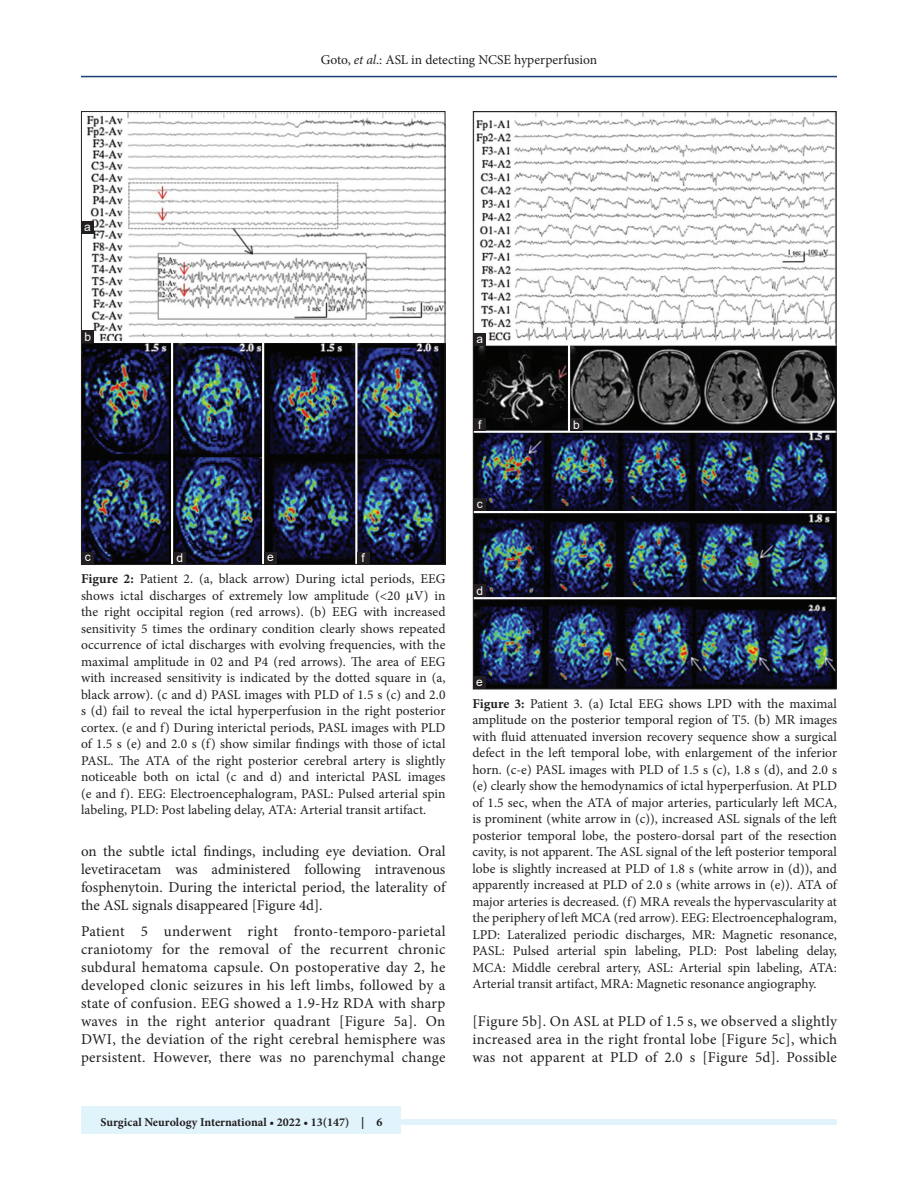
<style>
.page{position:relative;width:918px;height:1188px;background:#fff}
.page>*{position:absolute;margin:0;border:0;box-sizing:border-box;transform-origin:0 0}
.TX{font:15px/18px "Minion Pro";letter-spacing:.01em;color:#231f20;text-align:justify}
.FGC{font:13.5px/16.5px "Minion Pro";color:#231f20;text-align:justify}
.t1{font:700 12px "Minion Pro";color:#231f20}
.LABEL{font:12px "Arial";color:#fff}
.s1{font-style:italic}
.s2{font-weight:700}
</style>
<div class="page">
<hr style="left:81px;top:76px;width:756px;height:1px;background:#164077">
<div style="left:81px;top:1119px;width:756px;height:6px;background:#e1f4fc"></div>
<div style="left:81px;top:1106px;width:319px;height:28px;background:#e1f4fc"></div>
<img style="left:83px;top:113px;width:360px;height:450px">
<div style="left:173px;top:552px;width:13px;height:13px;background:#231f20"></div>
<div style="left:81px;top:552px;width:13px;height:12px;background:#231f20"></div>
<div style="left:82px;top:330px;width:12px;height:13px;background:#231f20"></div>
<div style="left:357px;top:552px;width:13px;height:12px;background:#231f20"></div>
<div style="left:81px;top:221px;width:13px;height:13px;background:#231f20"></div>
<div style="left:264px;top:552px;width:13px;height:12px;background:#231f20"></div>
<img style="left:475px;top:113px;width:359px;height:574px">
<div style="left:473px;top:584px;width:13px;height:13px;background:#231f20"></div>
<div style="left:473px;top:498px;width:13px;height:13px;background:#231f20"></div>
<div style="left:570px;top:418px;width:13px;height:13px;background:#231f20"></div>
<div style="left:473px;top:418px;width:13px;height:13px;background:#231f20"></div>
<div style="left:473px;top:333px;width:13px;height:13px;background:#231f20"></div>
<div style="left:473px;top:676px;width:13px;height:13px;background:#231f20"></div>
<p class="LABEL" style="left:84px;top:218px;width:8px">a</p>
<p class="LABEL" style="left:85px;top:329px;width:8px">b</p>
<p class="LABEL" style="left:85px;top:549px;width:7px">c</p>
<p class="LABEL" style="left:176px;top:550px;width:8px">d</p>
<p class="FGC" style="left:321px;top:51px;width:278px">Goto, <span class="s1">et al</span>.: ASL in detecting NCSE hyperperfusion</p>
<p class="LABEL" style="left:267px;top:549px;width:8px">e</p>
<p class="LABEL" style="left:362px;top:550px;width:5px">f</p>
<p class="LABEL" style="left:476px;top:330px;width:8px">a</p>
<p class="LABEL" style="left:478px;top:416px;width:5px">f</p>
<p class="LABEL" style="left:573px;top:416px;width:8px">b</p>
<p class="LABEL" style="left:477px;top:496px;width:7px">c</p>
<p class="FGC" style="left:81px;top:571px;width:366px"><span class="s2">Figure 2:</span> Patient 2. (a, black arrow) During ictal periods, EEG shows ictal discharges of extremely low amplitude (&lt;20 V) in the right occipital region (red arrows). (b) EEG with increased sensitivity 5 times the ordinary condition clearly shows repeated occurrence of ictal discharges with evolving frequencies, with the maximal amplitude in 02 and P4 (red arrows). The area of EEG with increased sensitivity is indicated by the dotted square in (a, black arrow). (c and d) PASL images with PLD of 1.5 s (c) and 2.0 s (d) fail to reveal the ictal hyperperfusion in the right posterior cortex. (e and f) During interictal periods, PASL images with PLD of 1.5 s (e) and 2.0 s (f) show similar findings with those of ictal PASL. The ATA of the right posterior cerebral artery is slightly noticeable both on ictal (c and d) and interictal PASL images (e and f). EEG: Electroencephalogram, PASL: Pulsed arterial spin labeling, PLD: Post labeling delay, ATA: Arterial transit artifact.</p>
<p class="TX" style="left:81px;top:843px;width:366px">on the subtle ictal findings, including eye deviation. Oral levetiracetam was administered following intravenous fosphenytoin. During the interictal period, the laterality of the ASL signals disappeared [Figure 4d].</p>
<p class="TX" style="left:81px;top:922px;width:366px">Patient 5 underwent right fronto-temporo-parietal craniotomy for the removal of the recurrent chronic subdural hematoma capsule. On postoperative day 2, he developed clonic seizures in his left limbs, followed by a state of confusion. EEG showed a 1.9-Hz RDA with sharp waves in the right anterior quadrant [Figure 5a]. On DWI, the deviation of the right cerebral hemisphere was persistent. However, there was no parenchymal change</p>
<p class="t1" style="left:100px;top:1113px;width:284px">Surgical Neurology International • 2022 • 13(147) | 6</p>
<p class="LABEL" style="left:476px;top:583px;width:8px">d</p>
<p class="LABEL" style="left:476px;top:673px;width:8px">e</p>
<p class="FGC" style="left:472px;top:695px;width:366px"><span class="s2">Figure 3:</span> Patient 3. (a) Ictal EEG shows LPD with the maximal amplitude on the posterior temporal region of T5. (b) MR images with fluid attenuated inversion recovery sequence show a surgical defect in the left temporal lobe, with enlargement of the inferior horn. (c-e) PASL images with PLD of 1.5 s (c), 1.8 s (d), and 2.0 s (e) clearly show the hemodynamics of ictal hyperperfusion. At PLD of 1.5 sec, when the ATA of major arteries, particularly left MCA, is prominent (white arrow in (c)), increased ASL signals of the left posterior temporal lobe, the postero-dorsal part of the resection cavity, is not apparent. The ASL signal of the left posterior temporal lobe is slightly increased at PLD of 1.8 s (white arrow in (d)), and apparently increased at PLD of 2.0 s (white arrows in (e)). ATA of major arteries is decreased. (f) MRA reveals the hypervascularity at the periphery of left MCA (red arrow). EEG: Electroencephalogram, LPD: Lateralized periodic discharges, MR: Magnetic resonance, PASL: Pulsed arterial spin labeling, PLD: Post labeling delay, MCA: Middle cerebral artery, ASL: Arterial spin labeling, ATA:<br>Arterial transit artifact, MRA: Magnetic resonance angiography.</p>
<p class="TX" style="left:472px;top:1012px;width:366px">[Figure 5b]. On ASL at PLD of 1.5 s, we observed a slightly increased area in the right frontal lobe [Figure 5c], which was not apparent at PLD of 2.0 s [Figure 5d]. Possible</p>
</div>
